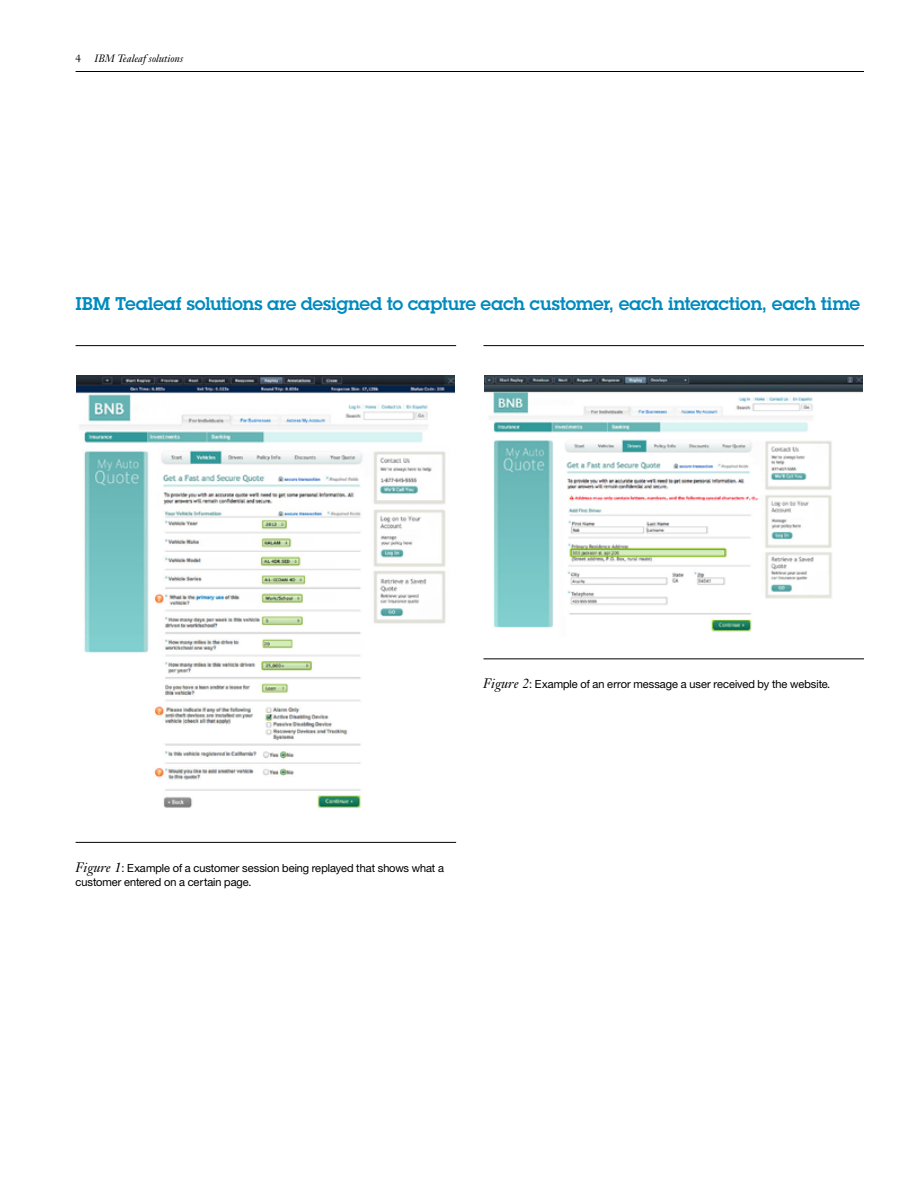
<style>
.page{position:relative;width:918px;height:1188px;background:#fff}
.page>*{position:absolute;margin:0;border:0;box-sizing:border-box;transform-origin:0 0}
._2A_head__color{font:18px "Lubalin Demifor IBM";letter-spacing:-.01em;color:#008abf}
._2E_figure_caption{font:11.25px/13.5px "Helv Neue Romanfor IBM";color:#000}
.t1{font:italic 10.5px "Janson Text LT Pro";color:#000}
.t2{font:10.5px "Janson Text LT Pro";color:#000}
.s1{font-family:"Janson Text LT Pro";font-style:italic;font-size:13.5px}
</style>
<div class="page">
<hr style="left:76px;top:71px;width:788px;height:1px;background:#000">
<hr style="left:76px;top:345px;width:380px;height:1px;background:#000">
<hr style="left:483px;top:345px;width:381px;height:1px;background:#000">
<hr style="left:76px;top:842px;width:380px;height:1px;background:#000">
<hr style="left:483px;top:658px;width:381px;height:1px;background:#000">
<img style="left:77px;top:376px;width:378px;height:432px">
<img style="left:485px;top:376px;width:378px;height:256px">
<p class="t2" style="left:76px;top:52px;width:7px">4</p>
<p class="t1" style="left:95px;top:52px;width:90px">IBM Tealeaf solutions</p>
<h3 class="_2A_head__color" style="left:76px;top:292px;width:786px">IBM Tealeaf solutions are designed to capture each customer, each interaction, each time</h3>
<p class="_2E_figure_caption" style="left:483px;top:677px;width:348px"><span class="s1">Figure 2</span>: Example of an error message a user received by the website.</p>
<p class="_2E_figure_caption" style="left:76px;top:861px;width:370px"><span class="s1">Figure 1</span>: Example of a customer session being replayed that shows what a customer entered on a certain page.</p>
</div>
